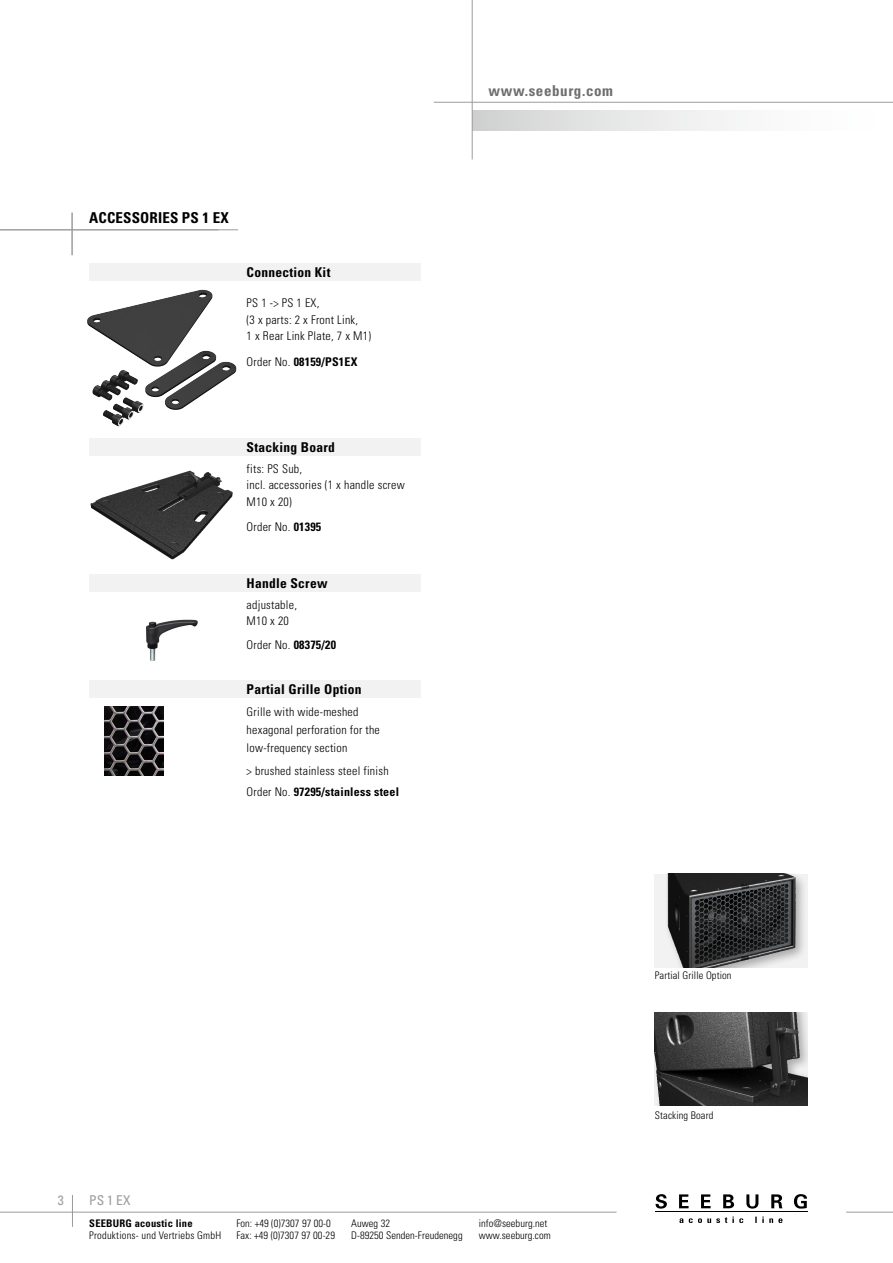
<style>
.page{position:relative;width:893px;height:1263px;background:#fff}
.page>*{position:absolute;margin:0;border:0;box-sizing:border-box;transform-origin:0 0}
.t1{font:700 condensed 15px "Univers";letter-spacing:.01em;color:#000}
.t2{font:700 condensed 15px "Univers LT";letter-spacing:.04em;color:#6e6e6e}
.t3{font:700 condensed 13.5px "Univers";letter-spacing:.02em;color:#000}
.t4{font:700 condensed 13.5px "Univers LT";letter-spacing:.02em;color:#000}
.t5{font:condensed 13.5px "Univers LT";color:#9c9c9d}
.t6{font:condensed 13.5px "Univers";color:#9c9c9d}
.t7{font:300 condensed 12px/16.5px "Univers";letter-spacing:.02em;color:#000}
.t8{font:700 condensed 12px "Univers LT";letter-spacing:.02em;color:#000}
.t9{font:300 condensed 10.5px/12px "Univers";letter-spacing:.005em;color:#000}
.t10{font:700 condensed 10.5px "Univers";letter-spacing:.02em;color:#000}
.s1{font-family:"Univers";font-weight:300}
.s2{font-family:"Univers LT";font-weight:700}
.s3{font-weight:700}
</style>
<div class="page">
<div style="left:472px;top:111px;width:421px;height:19px;background:linear-gradient(to right,#d4d4d5,#fff)"></div>
<hr style="left:434px;top:102px;width:459px;height:1px;background:#9c9c9d">
<hr style="left:472px;top:0;width:1px;height:159px;background:#9c9c9d">
<hr style="left:0;top:1212px;width:617px;height:1px;background:#9c9c9d">
<hr style="left:846px;top:1212px;width:47px;height:1px;background:#9c9c9d">
<hr style="left:655px;top:1211px;width:152px;height:1px;background:#000">
<svg style="left:679px;top:1216px;width:103px;height:7px"></svg>
<svg style="left:655px;top:1194px;width:12px;height:14px"></svg>
<svg style="left:679px;top:1194px;width:10px;height:14px"></svg>
<svg style="left:701px;top:1194px;width:10px;height:14px"></svg>
<svg style="left:723px;top:1194px;width:11px;height:14px"></svg>
<svg style="left:746px;top:1194px;width:12px;height:14px"></svg>
<svg style="left:771px;top:1194px;width:11px;height:14px"></svg>
<svg style="left:794px;top:1194px;width:13px;height:14px"></svg>
<hr style="left:72px;top:1195px;width:1px;height:32px;background:#9c9c9d">
<img style="left:655px;top:1012px;width:153px;height:94px">
<img style="left:655px;top:874px;width:153px;height:93px">
<hr style="left:0;top:230px;width:238px;height:1px;background:#9c9c9d">
<hr style="left:72px;top:213px;width:1px;height:42px;background:#9c9c9d">
<img style="left:104px;top:707px;width:60px;height:68px">
<div style="left:89px;top:438px;width:332px;height:17px;background:#f2f2f2"></div>
<div style="left:89px;top:264px;width:332px;height:17px;background:#f2f2f2"></div>
<img style="left:90px;top:470px;width:143px;height:90px">
<div style="left:89px;top:574px;width:332px;height:17px;background:#f2f2f2"></div>
<img style="left:146px;top:619px;width:52px;height:42px">
<div style="left:89px;top:680px;width:332px;height:17px;background:#f2f2f2"></div>
<img style="left:181px;top:351px;width:24px;height:13px">
<img style="left:87px;top:290px;width:115px;height:37px">
<img style="left:92px;top:371px;width:29px;height:26px">
<img style="left:113px;top:397px;width:19px;height:15px">
<p class="t1" style="left:89px;top:208px;width:141px">ACCESSORIES PS 1 EX</p>
<p class="t4" style="left:247px;top:264px;width:85px">Connection Kit</p>
<p class="t7" style="left:247px;top:295px;width:126px">PS 1 -&gt; PS 1 EX,<br>(3 x parts: 2 x Front Link,<br>1 x Rear Link Plate, 7 x M1)</p>
<p class="t8" style="left:247px;top:354px;width:112px"><span class="s1">Order No.</span> 08159/PS1EX</p>
<p class="t4" style="left:247px;top:439px;width:90px">Stacking Board</p>
<p class="t7" style="left:247px;top:460px;width:160px">fits: PS Sub,<br>incl. accessories (1 x handle screw<br>M10 x 20)</p>
<p class="t7" style="left:247px;top:519px;width:76px">Order No. <span class="s2">01395</span></p>
<p class="t3" style="left:247px;top:574px;width:82px">Handle Screw</p>
<p class="t7" style="left:247px;top:596px;width:52px">adjustable,<br>M10 x 20</p>
<p class="t7" style="left:247px;top:636px;width:91px">Order No. <span class="s3">08375/20</span></p>
<p class="t3" style="left:247px;top:681px;width:116px">Partial Grille Option</p>
<p class="t7" style="left:247px;top:703px;width:135px;line-height:18px">Grille with wide-meshed hexagonal perforation for the low-frequency section</p>
<p class="t7" style="left:247px;top:760px;width:154px;line-height:21px">&gt; brushed stainless steel finish<br>Order No. <span class="s3">97295/stainless steel</span></p>
<p class="t2" style="left:489px;top:81px;width:126px">www.seeburg.com</p>
<p class="t6" style="left:58px;top:1191px;width:7px">3</p>
<p class="t5" style="left:89px;top:1191px;width:43px">PS 1 EX</p>
<p class="t10" style="left:89px;top:1217px;width:105px">SEEBURG acoustic line</p>
<p class="t9" style="left:89px;top:1229px;width:133px">Produktions- und Vertriebs GmbH</p>
<p class="t9" style="left:236px;top:1217px;width:100px">Fon: +49 (0)7307 97 00-0<br>Fax: +49 (0)7307 97 00-29</p>
<p class="t9" style="left:351px;top:1217px;width:113px">Auweg 32<br>D-89250 Senden-Freudenegg</p>
<p class="t9" style="left:479px;top:1217px;width:73px">info@seeburg.net www.seeburg.com</p>
<p class="t9" style="left:655px;top:969px;width:78px">Partial Grille Option</p>
<p class="t9" style="left:655px;top:1109px;width:60px">Stacking Board</p>
</div>
